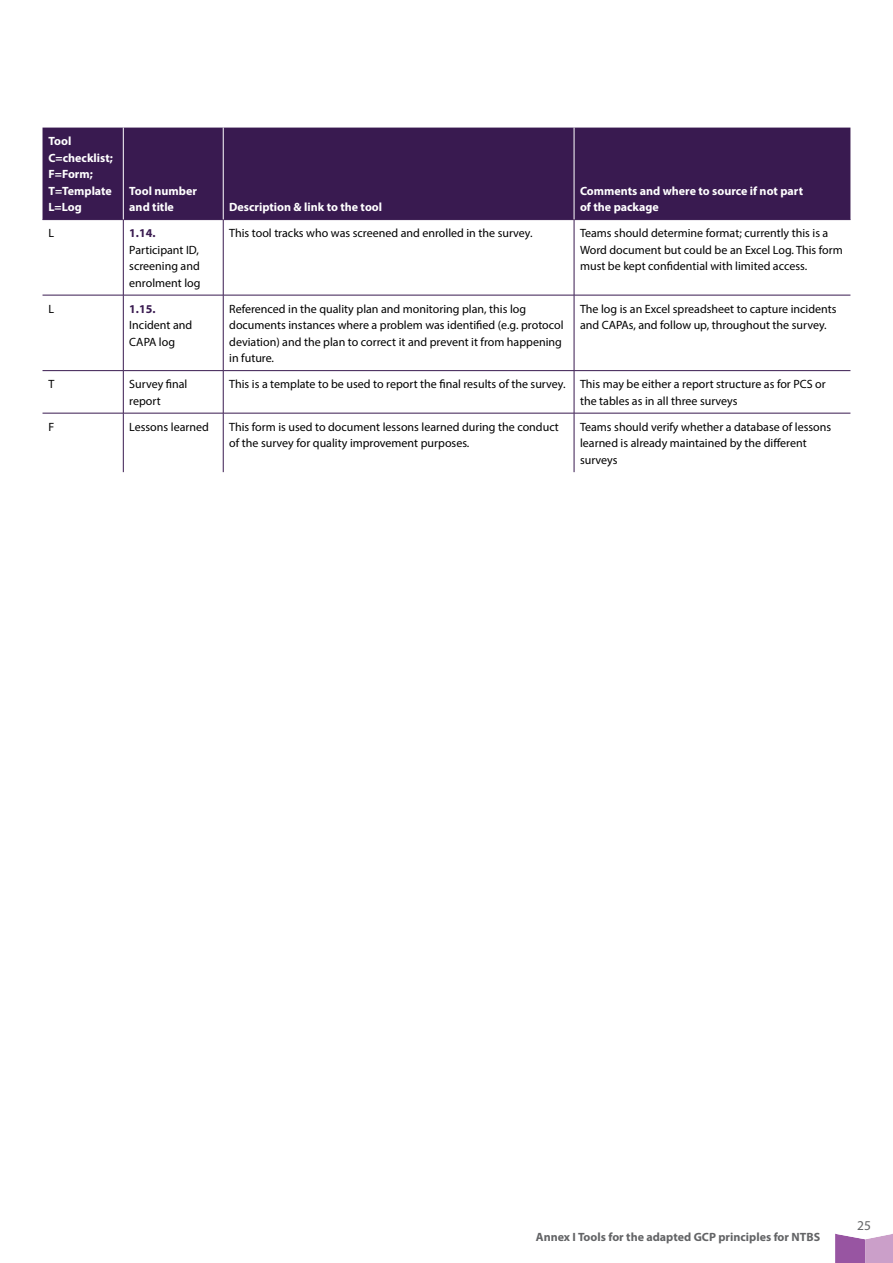
<style>
.page{position:relative;width:893px;height:1263px;background:#fff}
.page>*{position:absolute;margin:0;border:0;box-sizing:border-box;transform-origin:0 0}
.t1{font:13.5px "Myriad Pro";color:#636466}
.t2{font:12px/16.5px "Myriad Pro";color:#000}
.t3{font:700 12px/16.5px "Myriad Pro";color:#fff}
.t4{font:700 12px "Myriad Pro";color:#636466}
.t5{font:700 12px "Myriad Pro";color:#391a50}
</style>
<div class="page">
<svg style="left:835px;top:1233px;width:58px;height:30px;background:#ba89be"></svg>
<div style="left:43px;top:128px;width:807px;height:91px;background:#391a50"></div>
<hr style="left:43px;top:219px;width:80px;height:1px;background:#391a50">
<hr style="left:123px;top:219px;width:100px;height:1px;background:#391a50">
<hr style="left:223px;top:219px;width:351px;height:1px;background:#391a50">
<hr style="left:574px;top:219px;width:276px;height:1px;background:#391a50">
<hr style="left:43px;top:295px;width:80px;height:1px;background:#391a50">
<hr style="left:123px;top:295px;width:100px;height:1px;background:#391a50">
<hr style="left:223px;top:295px;width:351px;height:1px;background:#391a50">
<hr style="left:574px;top:295px;width:276px;height:1px;background:#391a50">
<hr style="left:43px;top:370px;width:80px;height:1px;background:#391a50">
<hr style="left:123px;top:370px;width:100px;height:1px;background:#391a50">
<hr style="left:223px;top:370px;width:351px;height:1px;background:#391a50">
<hr style="left:574px;top:370px;width:276px;height:1px;background:#391a50">
<hr style="left:43px;top:413px;width:80px;height:1px;background:#391a50">
<hr style="left:123px;top:413px;width:100px;height:1px;background:#391a50">
<hr style="left:223px;top:413px;width:351px;height:1px;background:#391a50">
<hr style="left:574px;top:413px;width:276px;height:1px;background:#391a50">
<hr style="left:123px;top:220px;width:1px;height:75px;background:#391a50">
<hr style="left:223px;top:220px;width:1px;height:75px;background:#391a50">
<hr style="left:574px;top:220px;width:1px;height:75px;background:#391a50">
<hr style="left:123px;top:295px;width:1px;height:75px;background:#391a50">
<hr style="left:223px;top:295px;width:1px;height:75px;background:#391a50">
<hr style="left:574px;top:295px;width:1px;height:75px;background:#391a50">
<hr style="left:123px;top:371px;width:1px;height:42px;background:#391a50">
<hr style="left:223px;top:371px;width:1px;height:42px;background:#391a50">
<hr style="left:574px;top:371px;width:1px;height:42px;background:#391a50">
<hr style="left:123px;top:413px;width:1px;height:59px;background:#391a50">
<hr style="left:223px;top:413px;width:1px;height:59px;background:#391a50">
<hr style="left:574px;top:413px;width:1px;height:59px;background:#391a50">
<hr style="left:123px;top:128px;width:1px;height:91px;background:#fff">
<hr style="left:223px;top:128px;width:1px;height:91px;background:#fff">
<hr style="left:574px;top:128px;width:1px;height:91px;background:#fff">
<p class="t3" style="left:49px;top:132px;width:66px">Tool<br>C=checklist;<br>F=Form;<br>T=Template<br>L=Log</p>
<p class="t3" style="left:129px;top:182px;width:69px">Tool number and title</p>
<p class="t2" style="left:49px;top:225px;width:7px">L</p>
<p class="t5" style="left:129px;top:225px;width:28px">1.14.</p>
<p class="t2" style="left:129px;top:241px;width:73px">Participant ID, screening and enrolment log</p>
<p class="t2" style="left:49px;top:300px;width:7px">L</p>
<p class="t5" style="left:129px;top:301px;width:28px">1.15.</p>
<p class="t2" style="left:129px;top:317px;width:64px">Incident and<br>CAPA log</p>
<p class="t3" style="left:229px;top:198px;width:154px">Description &amp; link to the tool</p>
<p class="t3" style="left:580px;top:182px;width:225px">Comments and where to source if not part of the package</p>
<p class="t2" style="left:229px;top:225px;width:305px">This tool tracks who was screened and enrolled in the survey.</p>
<p class="t2" style="left:580px;top:225px;width:264px">Teams should determine format; currently this is a<br>Word document but could be an Excel Log. This form must be kept confidential with limited access.</p>
<p class="t2" style="left:229px;top:300px;width:336px">Referenced in the quality plan and monitoring plan, this log documents instances where a problem was identified (e.g. protocol deviation) and the plan to correct it and prevent it from happening in future.</p>
<p class="t2" style="left:580px;top:300px;width:258px">The log is an Excel spreadsheet to capture incidents and CAPAs, and follow up, throughout the survey.</p>
<p class="t2" style="left:49px;top:376px;width:7px">T</p>
<p class="t2" style="left:129px;top:376px;width:60px">Survey final report</p>
<p class="t2" style="left:580px;top:376px;width:247px;text-indent:-351px">This is a template to be used to report the final results of the survey. This may be either a report structure as for PCS or the tables as in all three surveys</p>
<p class="t2" style="left:49px;top:418px;width:7px">F</p>
<p class="t2" style="left:129px;top:418px;width:81px">Lessons learned</p>
<p class="t2" style="left:229px;top:418px;width:331px">This form is used to document lessons learned during the conduct of the survey for quality improvement purposes.</p>
<p class="t2" style="left:580px;top:418px;width:253px">Teams should verify whether a database of lessons learned is already maintained by the different surveys</p>
<p class="t4" style="left:536px;top:1229px;width:286px">Annex I Tools for the adapted GCP principles for NTBS</p>
<p class="t1" style="left:857px;top:1217px;width:15px">25</p>
</div>
